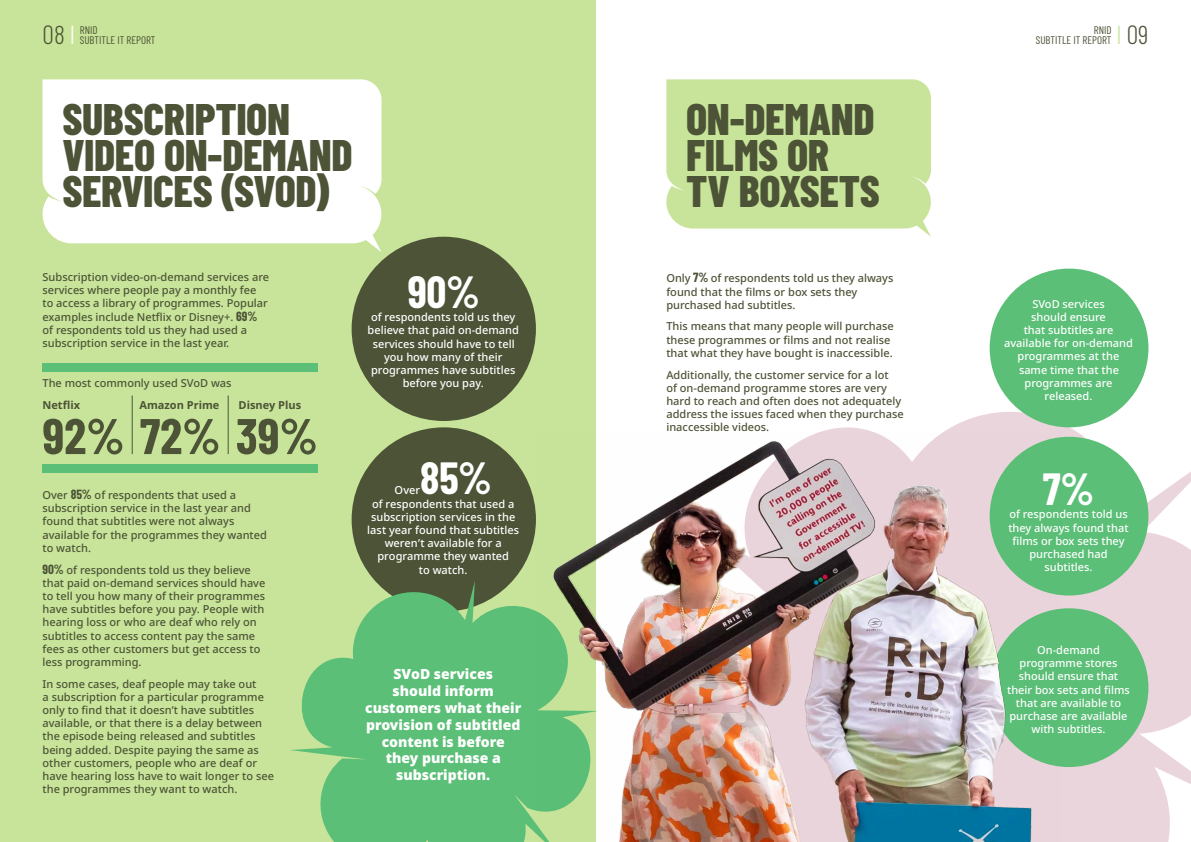
<style>
.page{position:relative;width:1191px;height:842px;background:#fff}
.page>*{position:absolute;margin:0;border:0;box-sizing:border-box;transform-origin:0 0}
.Body_text{font:700 50px "Barlow Condensed";color:#4c5336}
.Header_1{font:800 44.1px/36.1px "Barlow Condensed";letter-spacing:-.01em;color:#4c5336}
.Header_1-2{font:700 44px "Barlow Condensed";color:#fff}
.Header_1-3{font:300 26px "Barlow Condensed";color:#4c5336}
.Body_text-2{font:900 14px/16.8px "Noto Sans";color:#fff;text-align:center}
.Body_text-3{font:500 11px/13.2px "Noto Sans";color:#4c5336}
.Body_text-4{font:500 11px/13.2px "Noto Sans";color:#fff;text-align:center}
.Header_1-4{font:500 11px/13.2px "Noto Sans";color:#fff;text-align:center}
.Header_1-5{font:11px/10px "Barlow Condensed";color:#4c5336}
.Body_text-5{font:700 11px "Noto Sans";color:#4c5336}
.s1{color:#fff}
.s2{color:#c8e49a}
.s3{font-family:"Barlow Condensed";font-weight:700;font-size:13px}
</style>
<div class="page">
<svg style="left:821px;top:397px;width:370px;height:445px;fill:#ebd5dc"></svg>
<div style="left:0;top:0;width:595px;height:842px;background:#c8e49a"></div>
<div style="left:43px;top:79px;width:338px;height:173px;background:#fff"></div>
<svg style="left:666px;top:79px;width:265px;height:158px;background:#cbe5a1"></svg>
<div style="left:351px;top:237px;width:185px;height:184px;background:#4c5336;border-radius:50%"></div>
<div style="left:351px;top:427px;width:185px;height:185px;background:#4c5336;border-radius:50%"></div>
<div style="left:989px;top:269px;width:159px;height:158px;background:#5bbf77;border-radius:50%"></div>
<div style="left:989px;top:437px;width:159px;height:158px;background:#5bbf77;border-radius:50%"></div>
<div style="left:989px;top:608px;width:159px;height:159px;background:#5bbf77;border-radius:50%"></div>
<div style="left:43px;top:364px;width:275px;height:8px;background:#5bbf77"></div>
<div style="left:43px;top:465px;width:275px;height:8px;background:#5bbf77"></div>
<hr style="left:132px;top:396px;width:1px;height:58px;background:#4c5336">
<hr style="left:228px;top:396px;width:1px;height:58px;background:#4c5336">
<svg style="left:290px;top:581px;width:246px;height:261px;fill:#5bbf77"></svg>
<img style="left:536px;top:432px;width:525px;height:410px">
<p class="Header_1-3" style="left:43px;top:16px;width:34px">08 <span class="s1">l</span></p>
<p class="Header_1-3" style="left:1117px;top:16px;width:33px"><span class="s2">l</span> 09</p>
<p class="Header_1-5" style="left:80px;top:24px;width:77px">RNID<br>SUBTITLE IT REPORT</p>
<p class="Header_1-5" style="left:1036px;top:24px;width:77px;text-align:right">RNID<br>SUBTITLE IT REPORT</p>
<p class="Header_1" style="left:62px;top:99px;width:292px">SUBSCRIPTION<br>VIDEO ON-DEMAND<br>SERVICES (SVOD)</p>
<p class="Body_text-3" style="left:43px;top:271px;width:228px">Subscription video-on-demand services are services where people pay a monthly fee to access a library of programmes. Popular examples include Netflix or Disney+. <span class="s3">69% </span>of respondents told us they had used a subscription service in the last year.</p>
<p class="Body_text-3" style="left:43px;top:376px;width:191px">The most commonly used SVoD was</p>
<p class="Body_text-5" style="left:43px;top:398px;width:39px">Netflix</p>
<p class="Body_text-5" style="left:140px;top:398px;width:81px">Amazon Prime</p>
<p class="Body_text-5" style="left:239px;top:398px;width:64px">Disney Plus</p>
<p class="Body_text" style="left:43px;top:401px;width:277px">92% 72% 39%</p>
<p class="Body_text-3" style="left:43px;top:489px;width:226px">Over <span class="s3">85%</span> of respondents that used a subscription service in the last year and found that subtitles were not always available for the programmes they wanted to watch.</p>
<p class="Body_text-3" style="left:43px;top:563px;width:224px"><span class="s3">90%</span> of respondents told us they believe that paid on-demand services should have to tell you how many of their programmes have subtitles before you pay. People with hearing loss or who are deaf who rely on subtitles to access content pay the same fees as other customers but get access to less programming.</p>
<p class="Body_text-3" style="left:43px;top:677px;width:233px">In some cases, deaf people may take out<br>a subscription for a particular programme only to find that it doesn’t have subtitles available, or that there is a delay between the episode being released and subtitles being added. Despite paying the same as other customers, people who are deaf or have hearing loss have to wait longer to see the programmes they want to watch.</p>
<p class="Header_1-2" style="left:408px;top:261px;width:74px">90%</p>
<p class="Body_text-4" style="left:367px;top:324px;width:153px">believe that paid on-demand services should have to tell you how many of their programmes have subtitles before you pay.</p>
<p class="Body_text-4" style="left:371px;top:311px;width:146px">of respondents told us they</p>
<p class="Header_1-2" style="left:420px;top:447px;width:73px">85%</p>
<p class="Header_1-4" style="left:367px;top:510px;width:153px">subscription services in the last year found that subtitles weren’t available for a programme they wanted<br>to watch.</p>
<p class="Header_1-4" style="left:394px;top:484px;width:27px">Over</p>
<p class="Header_1-4" style="left:372px;top:497px;width:144px">of respondents that used a</p>
<p class="Body_text-2" style="left:365px;top:666px;width:158px">SVoD services<br>should inform customers what their provision of subtitled content is before they purchase a subscription.</p>
<p class="Header_1" style="left:686px;top:99px;width:190px">ON-DEMAND</p>
<p class="Header_1" style="left:686px;top:135px;width:144px">FILMS OR</p>
<p class="Header_1" style="left:686px;top:171px;width:195px">TV BOXSETS</p>
<p class="Body_text-3" style="left:666px;top:272px;width:228px">Only <span class="s3">7%</span> of respondents told us they always found that the films or box sets they purchased had subtitles.</p>
<p class="Body_text-3" style="left:666px;top:320px;width:229px">This means that many people will purchase these programmes or films and not realise that what they have bought is inaccessible.</p>
<p class="Body_text-3" style="left:666px;top:368px;width:239px">Additionally, the customer service for a lot<br>of on-demand programme stores are very hard to reach and often does not adequately address the issues faced when they purchase inaccessible videos.</p>
<p class="Body_text-4" style="left:1004px;top:297px;width:130px">SVoD services<br>should ensure<br>that subtitles are available for on-demand programmes at the same time that the programmes are released.</p>
<p class="Header_1-2" style="left:1042px;top:458px;width:53px">7%</p>
<p class="Body_text-4" style="left:1008px;top:521px;width:122px">they always found that films or box sets they purchased had subtitles.</p>
<p class="Body_text-4" style="left:1009px;top:508px;width:120px">of respondents told us</p>
<p class="Body_text-4" style="left:1007px;top:643px;width:124px">On-demand programme stores should ensure that their box sets and films that are available to purchase are available with subtitles.</p>
</div>
